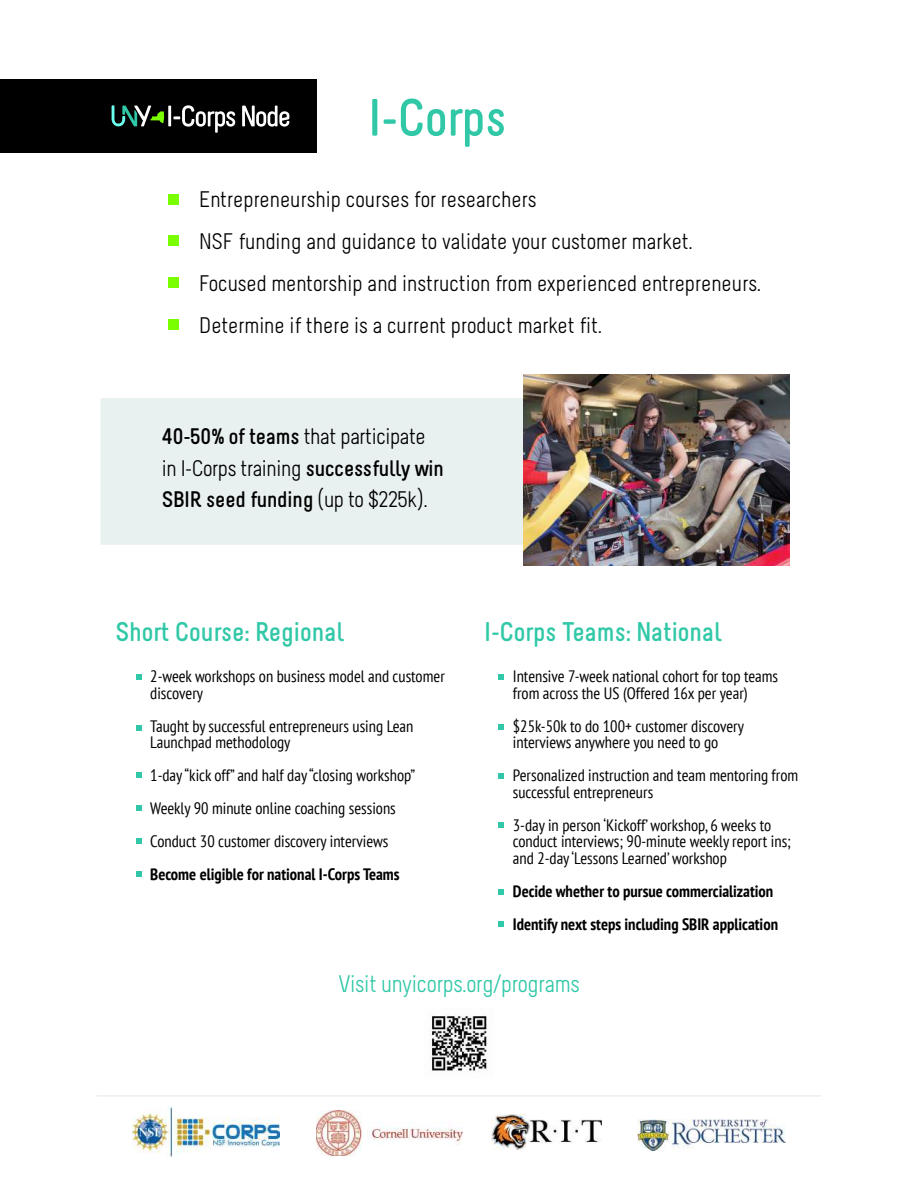
<style>
.page{position:relative;width:918px;height:1188px;background:#fff}
.page>*{position:absolute;margin:0;border:0;box-sizing:border-box;transform-origin:0 0}
.t1{font:700 52.65px "Melbourne";letter-spacing:-.015em;color:#30c8a7}
.t2{font:700 27px "Melbourne";letter-spacing:-.01em;color:#30c8a7}
.t3{font:24px "Melbourne";letter-spacing:-.01em;color:#30c8a7}
.t4{font:22.5px/42px "Melbourne";color:#000}
.t5{font:condensed 16.5px/16.5px "PT Sans";color:#000}
.t6{font:700 condensed 16.5px/33px "PT Sans";color:#000}
.s1{font-weight:700}
</style>
<div class="page">
<div style="left:101px;top:398px;width:423px;height:147px;background:#e9f0f0"></div>
<img style="left:524px;top:374px;width:265px;height:192px">
<div style="left:169px;top:194px;width:10px;height:10px;background:#79ff00"></div>
<div style="left:169px;top:236px;width:10px;height:10px;background:#79ff00"></div>
<div style="left:169px;top:277px;width:10px;height:11px;background:#79ff00"></div>
<div style="left:169px;top:320px;width:10px;height:10px;background:#79ff00"></div>
<img style="left:316px;top:1110px;width:147px;height:46px">
<img style="left:133px;top:1106px;width:146px;height:51px">
<img style="left:492px;top:1115px;width:110px;height:35px">
<img style="left:637px;top:1119px;width:148px;height:31px">
<svg style="left:136px;top:674px;width:5px;height:5px"></svg>
<svg style="left:136px;top:725px;width:5px;height:6px"></svg>
<svg style="left:136px;top:772px;width:5px;height:6px"></svg>
<svg style="left:136px;top:805px;width:5px;height:6px"></svg>
<svg style="left:136px;top:839px;width:5px;height:5px"></svg>
<svg style="left:136px;top:872px;width:5px;height:5px"></svg>
<svg style="left:499px;top:674px;width:5px;height:5px"></svg>
<svg style="left:499px;top:724px;width:5px;height:5px"></svg>
<svg style="left:499px;top:774px;width:5px;height:5px"></svg>
<svg style="left:499px;top:822px;width:5px;height:5px"></svg>
<svg style="left:499px;top:889px;width:5px;height:5px"></svg>
<svg style="left:499px;top:922px;width:5px;height:5px"></svg>
<div style="left:0;top:79px;width:316px;height:73px;background:#000"></div>
<svg style="left:112px;top:105px;width:52px;height:21px"></svg>
<hr style="left:168px;top:106px;width:3px;height:20px;background:#fff">
<svg style="left:242px;top:106px;width:47px;height:21px"></svg>
<svg style="left:173px;top:105px;width:62px;height:28px"></svg>
<hr style="left:96px;top:1095px;width:726px;height:2px;background:#e9f0f0">
<img style="left:430px;top:1014px;width:58px;height:58px">
<h1 class="t1" style="left:369px;top:98px;width:140px">I-Corps</h1>
<h3 class="t4" style="left:199px;top:178px;width:563px">Entrepreneurship courses for researchers<br>NSF funding and guidance to validate your customer market.<br>Focused mentorship and instruction from experienced entrepreneurs.<br>Determine if there is a current product market fit.</h3>
<h3 class="t4" style="left:162px;top:421px;width:284px;line-height:31.5px"><span class="s1">40-50% of teams</span> that participate in I-Corps training <span class="s1">successfully win<br>SBIR seed funding</span> (up to $225k).</h3>
<h2 class="t2" style="left:115px;top:622px;width:230px">Short Course: Regional</h2>
<h2 class="t2" style="left:484px;top:622px;width:238px">I-Corps Teams: National</h2>
<p class="t5" style="left:513px;top:669px;width:267px">Intensive 7-week national cohort for top teams from across the US (Offered 16x per year)</p>
<p class="t5" style="left:513px;top:719px;width:233px">$25k-50k to do 100+ customer discovery interviews anywhere you need to go</p>
<p class="t5" style="left:513px;top:768px;width:287px">Personalized instruction and team mentoring from successful entrepreneurs</p>
<p class="t5" style="left:513px;top:818px;width:280px">3-day in person ‘Kickoff’ workshop, 6 weeks to conduct interviews; 90-minute weekly report ins; and 2-day ‘Lessons Learned’ workshop</p>
<p class="t6" style="left:513px;top:876px;width:267px">Decide whether to pursue commercialization<br>Identify next steps including SBIR application</p>
<p class="t5" style="left:150px;top:669px;width:296px">2-week workshops on business model and customer discovery</p>
<p class="t5" style="left:150px;top:719px;width:265px">Taught by successful entrepreneurs using Lean<br>Launchpad methodology</p>
<p class="t5" style="left:150px;top:760px;width:267px;line-height:33px">1-day “kick off” and half day “closing workshop”<br>Weekly 90 minute online coaching sessions<br>Conduct 30 customer discovery interviews</p>
<p class="t6" style="left:150px;top:860px;width:251px">Become eligible for national I-Corps Teams</p>
<h3 class="t3" style="left:338px;top:971px;width:243px">Visit unyicorps.org/programs</h3>
</div>
